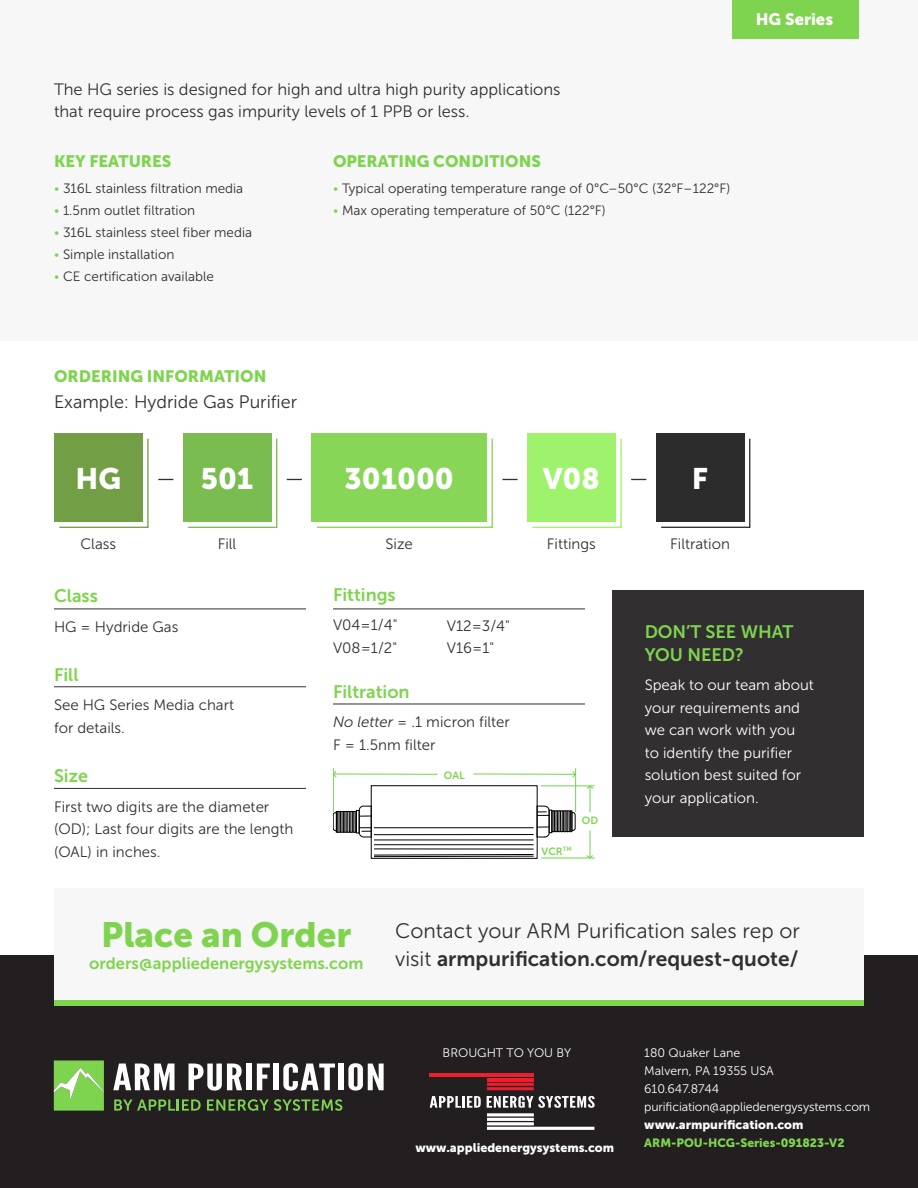
<style>
.page{position:relative;width:918px;height:1188px;background:#fff}
.page>*{position:absolute;margin:0;border:0;box-sizing:border-box;transform-origin:0 0}
.Body_Copy{font:34.95px "Museo Sans 900";color:#7fd44f}
.Body_Copy-2{font:29.55px "Museo Sans 900";color:#fff}
.Body_Copy-3{font:21px/27.9px "Museo Sans 300";color:#312f30}
.Body_Copy-4{font:18px/22.5px "Museo Sans 700";color:#7fd44f}
.Body_Copy-5{font:18px "Museo Sans 300";color:#312f30}
.Body_Copy-6{font:16.5px/22.5px "Museo Sans 300";color:#312f30}
.Body_Copy-7{font:16.5px "Museo Sans 900";color:#7fd44f}
.Body_Copy-8{font:16.5px "Museo Sans 700";color:#7fd44f}
.Body_Copy-9{font:16.5px "Museo Sans 900";color:#fff}
.Body_Copy-10{font:15px/22.5px "Museo Sans 300";color:#312f30}
.Body_Copy-11{font:15px/22.5px "Museo Sans 300";color:#fff}
.Body_Copy-12{font:13.5px "Museo Sans 300";color:#312f30}
.t1{font:12.3px/18px "Museo Sans 300";letter-spacing:-.01em;color:#fff}
.t2{font:12.3px "Museo Sans 900";color:#fff}
.t3{font:12px "Museo Sans 900";color:#7fd44f}
.Body_Copy-13{font:10.5px "Museo Sans 700";color:#7fd44f}
.s1{font-family:"Museo Sans 100";color:#7fd44f}
.s2{font-style:italic}
.s3{font-family:"Museo Sans 700"}
.s4{font-family:"Museo Sans 900"}
</style>
<div class="page">
<div style="left:0;top:0;width:918px;height:340px;background:#f7f7f8"></div>
<div style="left:0;top:956px;width:918px;height:232px;background:#231f20"></div>
<hr style="left:487px;top:1087px;width:47px;height:3px;background:#ea202c">
<hr style="left:487px;top:1083px;width:47px;height:3px;background:#ea202c">
<hr style="left:487px;top:1078px;width:47px;height:3px;background:#ea202c">
<hr style="left:430px;top:1074px;width:104px;height:3px;background:#ea202c">
<hr style="left:487px;top:1113px;width:47px;height:3px;background:#fff">
<hr style="left:487px;top:1118px;width:47px;height:3px;background:#fff">
<hr style="left:487px;top:1122px;width:47px;height:3px;background:#fff">
<hr style="left:487px;top:1127px;width:107px;height:3px;background:#fff">
<svg style="left:430px;top:1096px;width:51px;height:12px"></svg>
<svg style="left:487px;top:1096px;width:108px;height:12px"></svg>
<svg style="left:54px;top:1061px;width:50px;height:50px;background:#8bd561"></svg>
<svg style="left:113px;top:1064px;width:62px;height:26px"></svg>
<svg style="left:189px;top:1064px;width:53px;height:27px"></svg>
<div style="left:246px;top:1064px;width:6px;height:26px;background:#fff"></div>
<svg style="left:257px;top:1064px;width:13px;height:26px"></svg>
<div style="left:273px;top:1064px;width:6px;height:26px;background:#fff"></div>
<svg style="left:283px;top:1063px;width:52px;height:28px"></svg>
<div style="left:338px;top:1064px;width:6px;height:26px;background:#fff"></div>
<svg style="left:348px;top:1063px;width:36px;height:28px"></svg>
<svg style="left:114px;top:1099px;width:87px;height:12px"></svg>
<svg style="left:207px;top:1099px;width:135px;height:12px"></svg>
<div style="left:732px;top:0;width:127px;height:38px;background:#7fd44f"></div>
<div style="left:612px;top:591px;width:252px;height:246px;background:#312f30"></div>
<hr style="left:54px;top:609px;width:252px;height:1px;background:#312f30">
<hr style="left:333px;top:609px;width:252px;height:1px;background:#312f30">
<hr style="left:333px;top:704px;width:252px;height:1px;background:#312f30">
<hr style="left:54px;top:686px;width:252px;height:1px;background:#312f30">
<hr style="left:54px;top:788px;width:252px;height:1px;background:#312f30">
<svg style="left:59px;top:438px;width:90px;height:90px"></svg>
<div style="left:54px;top:433px;width:89px;height:89px;background:#729e45"></div>
<svg style="left:188px;top:437px;width:90px;height:91px"></svg>
<div style="left:183px;top:433px;width:88px;height:89px;background:#7abc4f"></div>
<svg style="left:316px;top:438px;width:177px;height:90px"></svg>
<div style="left:312px;top:433px;width:175px;height:89px;background:#87d658"></div>
<svg style="left:532px;top:438px;width:90px;height:90px"></svg>
<div style="left:527px;top:433px;width:89px;height:89px;background:#9ff26c"></div>
<svg style="left:661px;top:437px;width:90px;height:91px"></svg>
<div style="left:656px;top:433px;width:88px;height:89px;background:#2c2c2c"></div>
<svg style="left:158px;top:479px;width:15px;height:1px"></svg>
<svg style="left:287px;top:479px;width:15px;height:1px"></svg>
<svg style="left:502px;top:479px;width:16px;height:1px"></svg>
<svg style="left:631px;top:479px;width:15px;height:1px"></svg>
<div style="left:54px;top:888px;width:810px;height:113px;background:#f7f7f8"></div>
<div style="left:54px;top:1001px;width:810px;height:5px;background:#7fd44f"></div>
<hr style="left:335px;top:774px;width:103px;height:1px;background:#70d44b">
<hr style="left:474px;top:774px;width:102px;height:1px;background:#70d44b">
<hr style="left:541px;top:785px;width:54px;height:1px;background:#70d44b">
<hr style="left:541px;top:858px;width:54px;height:1px;background:#70d44b">
<hr style="left:575px;top:768px;width:1px;height:44px;background:#70d44b">
<hr style="left:333px;top:768px;width:1px;height:44px;background:#70d44b">
<svg style="left:572px;top:770px;width:4px;height:8px"></svg>
<svg style="left:333px;top:770px;width:4px;height:8px"></svg>
<svg style="left:586px;top:785px;width:8px;height:27px"></svg>
<svg style="left:586px;top:830px;width:8px;height:29px"></svg>
<div style="left:371px;top:786px;width:166px;height:73px;border:1px solid #000"></div>
<hr style="left:374px;top:827px;width:160px;height:1px;background:#000">
<hr style="left:374px;top:834px;width:160px;height:1px;background:#000">
<hr style="left:374px;top:840px;width:160px;height:1px;background:#000">
<hr style="left:374px;top:844px;width:160px;height:1px;background:#000">
<hr style="left:374px;top:849px;width:160px;height:1px;background:#000">
<svg style="left:374px;top:854px;width:160px;height:3px"></svg>
<svg style="left:333px;top:806px;width:39px;height:31px"></svg>
<svg style="left:537px;top:806px;width:39px;height:31px"></svg>
<p class="Body_Copy-6" style="left:54px;top:78px;width:508px">The HG series is designed for high and ultra high purity applications that require process gas impurity levels of 1 PPB or less.</p>
<p class="Body_Copy-7" style="left:54px;top:152px;width:119px">KEY FEATURES</p>
<p class="Body_Copy-12" style="left:54px;top:181px;width:191px"><span class="s1">•</span> 316L stainless filtration media</p>
<p class="Body_Copy-12" style="left:54px;top:203px;width:143px"><span class="s1">•</span> 1.5nm outlet filtration</p>
<p class="Body_Copy-12" style="left:54px;top:225px;width:200px"><span class="s1">•</span> 316L stainless steel fiber media</p>
<p class="Body_Copy-12" style="left:54px;top:247px;width:122px"><span class="s1">•</span> Simple installation</p>
<p class="Body_Copy-12" style="left:54px;top:269px;width:161px"><span class="s1">•</span> CE certification available</p>
<p class="Body_Copy-7" style="left:333px;top:152px;width:209px">OPERATING CONDITIONS</p>
<p class="Body_Copy-12" style="left:333px;top:181px;width:399px"><span class="s1">•</span> Typical operating temperature range of 0°C–50°C (32°F–122°F)</p>
<p class="Body_Copy-12" style="left:333px;top:203px;width:274px"><span class="s1">•</span> Max operating temperature of 50°C (122°F)</p>
<p class="Body_Copy-9" style="left:756px;top:10px;width:79px">HG Series</p>
<p class="Body_Copy-7" style="left:54px;top:367px;width:214px">ORDERING INFORMATION</p>
<p class="Body_Copy-5" style="left:54px;top:392px;width:245px">Example: Hydride Gas Purifier</p>
<p class="Body_Copy-2" style="left:75px;top:462px;width:47px">HG</p>
<p class="Body_Copy-2" style="left:201px;top:462px;width:54px">501</p>
<p class="Body_Copy-2" style="left:345px;top:462px;width:111px">301000</p>
<p class="Body_Copy-2" style="left:543px;top:462px;width:59px">V08</p>
<p class="Body_Copy-2" style="left:692px;top:462px;width:18px">F</p>
<p class="Body_Copy-10" style="left:80px;top:532px;width:37px">Class</p>
<p class="Body_Copy-10" style="left:218px;top:532px;width:20px">Fill</p>
<p class="Body_Copy-10" style="left:385px;top:532px;width:29px">Size</p>
<p class="Body_Copy-10" style="left:547px;top:532px;width:50px">Fittings</p>
<p class="Body_Copy-10" style="left:670px;top:532px;width:61px">Filtration</p>
<p class="Body_Copy-4" style="left:54px;top:585px;width:45px">Class</p>
<p class="Body_Copy-10" style="left:54px;top:615px;width:126px">HG = Hydride Gas</p>
<p class="Body_Copy-4" style="left:54px;top:664px;width:26px">Fill</p>
<p class="Body_Copy-10" style="left:54px;top:694px;width:182px">See HG Series Media chart for details.</p>
<p class="Body_Copy-4" style="left:54px;top:765px;width:36px">Size</p>
<p class="Body_Copy-10" style="left:54px;top:795px;width:241px">First two digits are the diameter (OD); Last four digits are the length (OAL) in inches.</p>
<p class="Body_Copy-4" style="left:333px;top:584px;width:64px">Fittings</p>
<p class="Body_Copy-10" style="left:333px;top:614px;width:66px">V04=1/4"<br>V08=1/2"</p>
<p class="Body_Copy-4" style="left:333px;top:680px;width:78px">Filtration</p>
<p class="Body_Copy-10" style="left:333px;top:711px;width:178px"><span class="s2">No letter</span> = .1 micron filter<br>F = 1.5nm filter</p>
<p class="Body_Copy-10" style="left:447px;top:614px;width:65px">V12=3/4"<br>V16=1"</p>
<p class="Body_Copy-13" style="left:444px;top:769px;width:22px">OAL</p>
<p class="Body_Copy-13" style="left:542px;top:845px;width:32px">VCR<sup>TM</sup></p>
<p class="Body_Copy-13" style="left:582px;top:815px;width:18px">OD</p>
<p class="Body_Copy-4" style="left:645px;top:621px;width:150px">DON’T SEE WHAT<br>YOU NEED?</p>
<p class="Body_Copy-11" style="left:645px;top:674px;width:171px">Speak to our team about your requirements and we can work with you<br>to identify the purifier solution best suited for your application.</p>
<p class="Body_Copy" style="left:101px;top:915px;width:252px">Place an Order</p>
<p class="Body_Copy-8" style="left:89px;top:954px;width:276px">orders@appliedenergysystems.com</p>
<p class="Body_Copy-3" style="left:395px;top:917px;width:406px">Contact your ARM Purification sales rep or visit <span class="s3">armpurification.com/request-quote/</span></p>
<p class="t1" style="left:443px;top:1044px;width:130px">BROUGHT TO YOU BY</p>
<p class="t2" style="left:415px;top:1140px;width:200px">www.appliedenergysystems.com</p>
<p class="t1" style="left:644px;top:1044px;width:98px">180 Quaker Lane</p>
<p class="t1" style="left:644px;top:1062px;width:131px">Malvern, PA 19355 USA</p>
<p class="t1" style="left:644px;top:1080px;width:227px">610.647.8744 purificiation@appliedenergysystems.com <span class="s4">www.armpurification.com</span></p>
<p class="t3" style="left:644px;top:1136px;width:202px">ARM-POU-HCG-Series-091823-V2</p>
</div>
